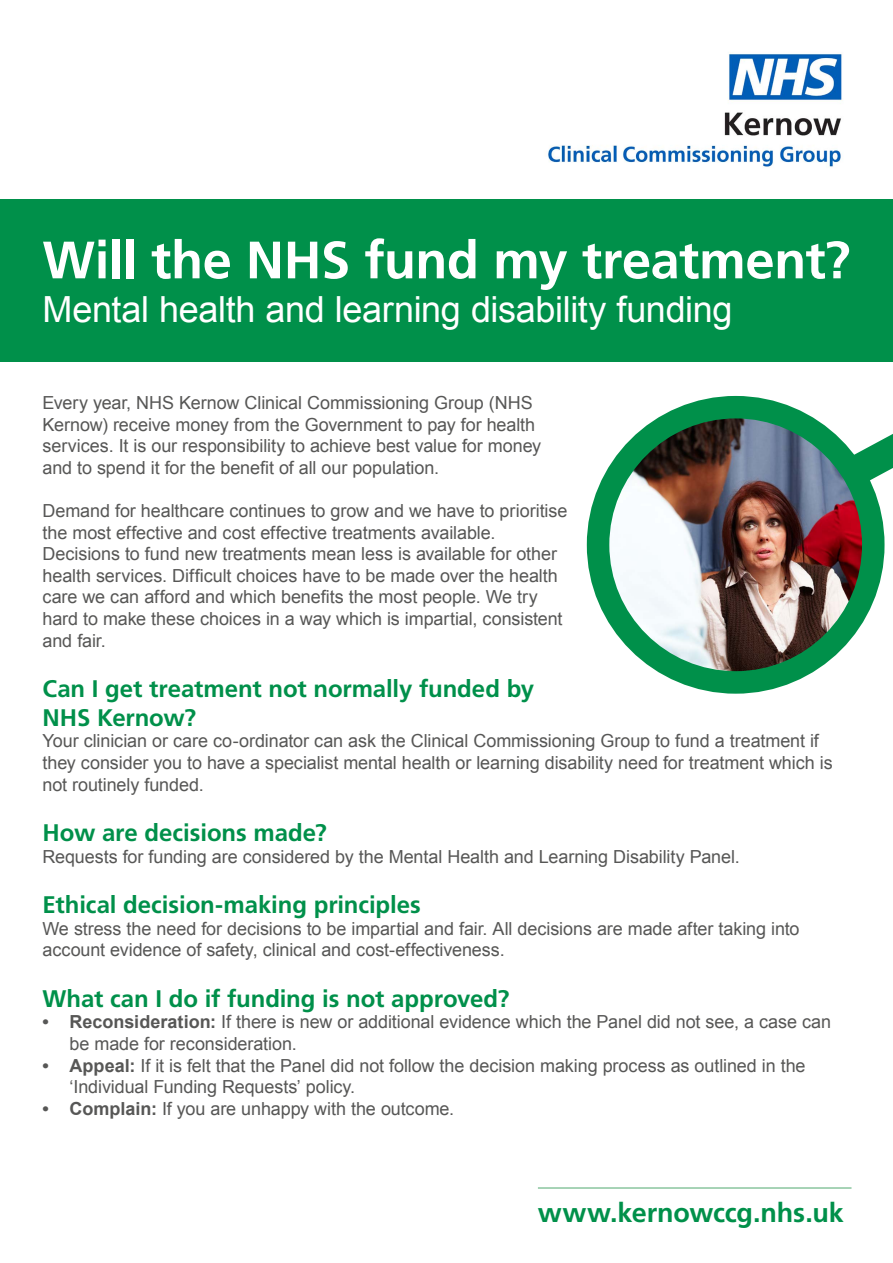
<style>
.page{position:relative;width:893px;height:1263px;background:#fff}
.page>*{position:absolute;margin:0;border:0;box-sizing:border-box;transform-origin:0 0}
.t1{font:700 52.5px "Frutiger LT Std";letter-spacing:-.01em;color:#fff}
.t2{font:36px "Arial";letter-spacing:-.01em;color:#fff}
.t3{font:700 27px "Frutiger LT Std";letter-spacing:-.01em;color:#00904a}
.t4{font:700 24px/28.8px "Frutiger LT Std";letter-spacing:-.005em;color:#00904a}
.t5{font:18px/21.6px "Arial";letter-spacing:-.005em;color:#575756}
.s1{font-weight:700}
</style>
<div class="page">
<div style="left:0;top:199px;width:893px;height:162px;background:#00904a"></div>
<hr style="left:538px;top:1187px;width:313px;height:2px;background:#8ac59f">
<img style="left:603px;top:407px;width:270px;height:275px">
<div style="left:587px;top:396px;width:297px;height:298px;border:22px solid #00904a;border-radius:50%"></div>
<svg style="left:812px;top:361px;width:81px;height:152px"></svg>
<img style="left:548px;top:52px;width:295px;height:115px">
<h1 class="t1" style="left:43px;top:229px;width:809px">Will the NHS fund my treatment?</h1>
<h2 class="t2" style="left:43px;top:285px;width:691px">Mental health and learning disability funding</h2>
<p class="t5" style="left:43px;top:392px;width:500px">Every year, NHS Kernow Clinical Commissioning Group (NHS Kernow) receive money from the Government to pay for health services. It is our responsibility to achieve best value for money and to spend it for the benefit of all our population.</p>
<p class="t5" style="left:43px;top:500px;width:526px">Demand for healthcare continues to grow and we have to prioritise the most effective and cost effective treatments available.<br>Decisions to fund new treatments mean less is available for other health services. Difficult choices have to be made over the health care we can afford and which benefits the most people. We try hard to make these choices in a way which is impartial, consistent and fair.</p>
<h3 class="t4" style="left:43px;top:674px;width:493px">Can I get treatment not normally funded by<br>NHS Kernow?</h3>
<p class="t5" style="left:43px;top:730px;width:792px">Your clinician or care co-ordinator can ask the Clinical Commissioning Group to fund a treatment if they consider you to have a specialist mental health or learning disability need for treatment which is not routinely funded.</p>
<h3 class="t4" style="left:43px;top:818px;width:286px">How are decisions made?</h3>
<p class="t5" style="left:43px;top:846px;width:699px">Requests for funding are considered by the Mental Health and Learning Disability Panel.</p>
<h3 class="t4" style="left:43px;top:890px;width:380px">Ethical decision-making principles</h3>
<p class="t5" style="left:43px;top:918px;width:758px">We stress the need for decisions to be impartial and fair. All decisions are made after taking into account evidence of safety, clinical and cost-effectiveness.</p>
<h3 class="t4" style="left:43px;top:984px;width:469px">What can I do if funding is not approved?</h3>
<p class="t5" style="left:70px;top:1011px;width:763px;text-indent:-27px"><span class="s1">• Reconsideration:</span> If there is new or additional evidence which the Panel did not see, a case can be made for reconsideration.</p>
<p class="t5" style="left:70px;top:1054px;width:738px;text-indent:-27px"><span class="s1">• Appeal:</span> If it is felt that the Panel did not follow the decision making process as outlined in the ‘Individual Funding Requests’ policy.</p>
<p class="t5" style="left:43px;top:1098px;width:413px"><span class="s1">• Complain:</span> If you are unhappy with the outcome.</p>
<h3 class="t3" style="left:538px;top:1197px;width:307px">www.kernowccg.nhs.uk</h3>
</div>
